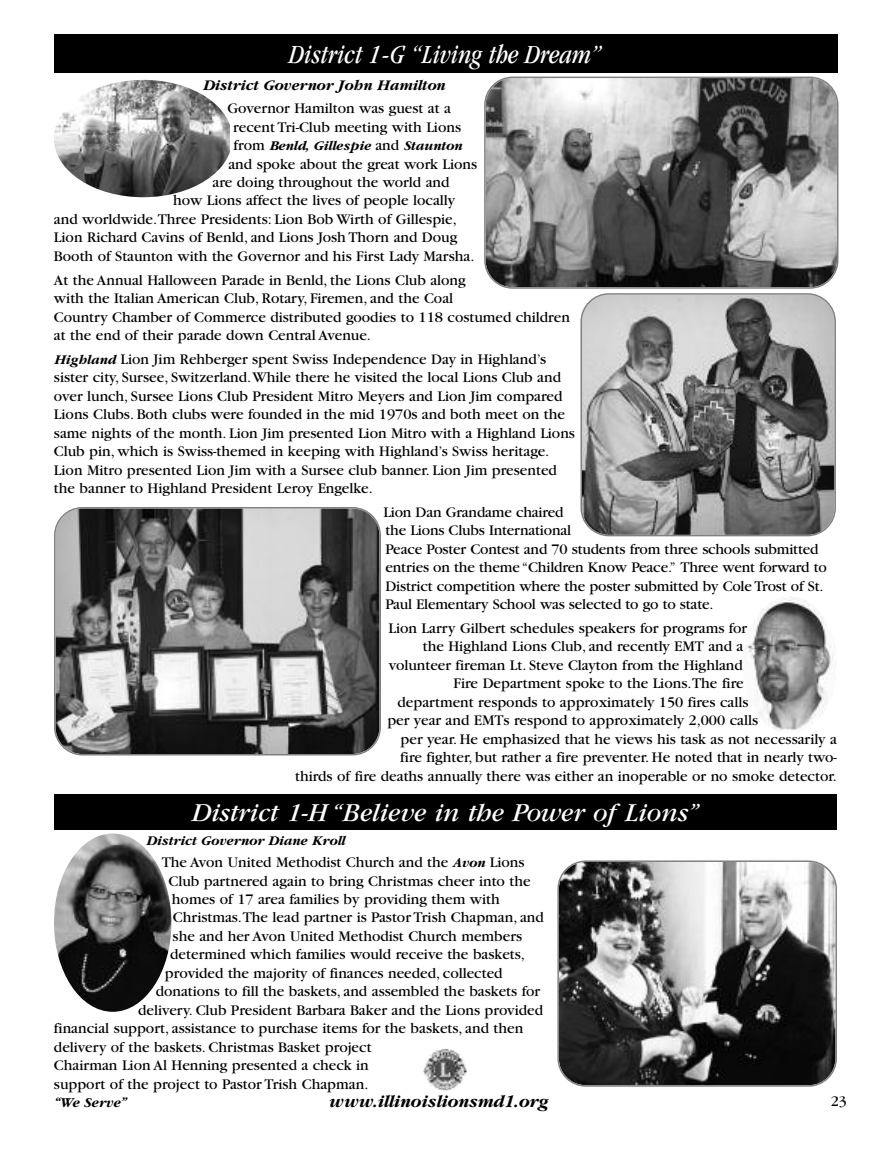
<style>
.page{position:relative;width:891px;height:1161px;background:#fff}
.page>*{position:absolute;margin:0;border:0;box-sizing:border-box;transform-origin:0 0}
.t1{font:italic 27px "Garamond";color:#fff}
.t2{font:italic condensed 27px "Garamond";color:#fff}
.t3{font:italic 700 18px "Garamond";color:#000}
.t4{font:15.3px/18.5px "Garamond";color:#000}
.t5{font:italic 700 15.3px "Garamond";color:#000}
.t6{font:italic 700 14.25px "Garamond";color:#000}
.t7{font:italic 700 13.8px "Garamond";color:#000}
.s1{font-weight:400;font-style:normal;font-size:15.3px}
.s2{font-weight:700;font-style:italic;font-size:13.8px}
</style>
<div class="page">
<svg style="left:557px;top:860px;width:280px;height:227px;background:#6d6d6d"></svg>
<img style="left:423px;top:1049px;width:44px;height:41px">
<div style="left:54px;top:35px;width:783px;height:38px;background:#000"></div>
<img style="left:54px;top:80px;width:176px;height:117px">
<svg style="left:484px;top:77px;width:354px;height:212px;background:#7f7f7f"></svg>
<svg style="left:580px;top:293px;width:256px;height:243px;background:#8a8a8a"></svg>
<svg style="left:54px;top:507px;width:327px;height:249px;background:#767676"></svg>
<img style="left:743px;top:596px;width:94px;height:137px;border-radius:50%">
<div style="left:54px;top:794px;width:783px;height:35px;background:#000"></div>
<img style="left:54px;top:834px;width:117px;height:178px;border-radius:50%">
<h1 class="t2" style="left:289px;top:44px;width:314px">District 1-G “Living the Dream”</h1>
<p class="t5" style="left:203px;top:76px;width:244px">District Governor John Hamilton</p>
<p class="t4" style="left:233px;top:101px;width:229px;text-indent:-6px">Governor Hamilton was guest at a recent Tri-Club meeting with Lions</p>
<p class="t7" style="left:234px;top:137px;width:230px"><span class="s1">from</span> Benld, Gillespie <span class="s1">and</span> Staunton</p>
<p class="t4" style="left:228px;top:156px;width:250px">and spoke about the great work Lions</p>
<p class="t4" style="left:213px;top:174px;width:239px">are doing throughout the world and</p>
<p class="t4" style="left:173px;top:193px;width:283px">how Lions affect the lives of people locally</p>
<p class="t4" style="left:54px;top:211px;width:404px">and worldwide.Three Presidents: Lion Bob Wirth of Gillespie,</p>
<p class="t4" style="left:54px;top:230px;width:405px">Lion Richard Cavins of Benld, and Lions Josh Thorn and Doug</p>
<p class="t4" style="left:54px;top:248px;width:422px">Booth of Staunton with the Governor and his First Lady Marsha.</p>
<p class="t4" style="left:54px;top:272px;width:517px">At the Annual Halloween Parade in Benld, the Lions Club along<br>with the Italian American Club, Rotary, Firemen, and the Coal<br>Country Chamber of Commerce distributed goodies to 118 costumed children at the end of their parade down Central Avenue.</p>
<p class="t4" style="left:54px;top:351px;width:523px"><span class="s2">Highland</span> Lion Jim Rehberger spent Swiss Independence Day in Highland’s sister city, Sursee, Switzerland.While there he visited the local Lions Club and over lunch, Sursee Lions Club President Mitro Meyers and Lion Jim compared Lions Clubs. Both clubs were founded in the mid 1970s and both meet on the same nights of the month. Lion Jim presented Lion Mitro with a Highland Lions Club pin, which is Swiss-themed in keeping with Highland’s Swiss heritage.<br>Lion Mitro presented Lion Jim with a Sursee club banner. Lion Jim presented the banner to Highland President Leroy Engelke.</p>
<p class="t4" style="left:383px;top:504px;width:445px">Lion Dan Grandame chaired<br>the Lions Clubs International<br>Peace Poster Contest and 70 students from three schools submitted entries on the theme “Children Know Peace.” Three went forward to District competition where the poster submitted by Cole Trost of St.<br>Paul Elementary School was selected to go to state.</p>
<p class="t4" style="left:388px;top:620px;width:360px">Lion Larry Gilbert schedules speakers for programs for</p>
<p class="t4" style="left:423px;top:639px;width:322px">the Highland Lions Club, and recently EMT and a</p>
<p class="t4" style="left:389px;top:657px;width:356px">volunteer fireman Lt. Steve Clayton from the Highland</p>
<p class="t4" style="left:454px;top:676px;width:292px">Fire Department spoke to the Lions.The fire</p>
<p class="t4" style="left:398px;top:694px;width:352px">department responds to approximately 150 fires calls</p>
<p class="t4" style="left:387px;top:713px;width:372px">per year and EMTs respond to approximately 2,000 calls</p>
<p class="t4" style="left:401px;top:731px;width:438px">per year. He emphasized that he views his task as not necessarily a</p>
<p class="t4" style="left:400px;top:750px;width:438px">fire fighter, but rather a fire preventer. He noted that in nearly two-</p>
<p class="t4" style="left:295px;top:768px;width:543px">thirds of fire deaths annually there was either an inoperable or no smoke detector.</p>
<h1 class="t1" style="left:192px;top:804px;width:509px">District 1-H “Believe in the Power of Lions”</h1>
<p class="t7" style="left:146px;top:832px;width:200px">District Governor Diane Kroll</p>
<p class="t4" style="left:162px;top:854px;width:364px">The Avon United Methodist Church and the <span class="s2">Avon</span> Lions</p>
<p class="t4" style="left:169px;top:873px;width:364px">Club partnered again to bring Christmas cheer into the</p>
<p class="t4" style="left:172px;top:891px;width:329px">homes of 17 area families by providing them with</p>
<p class="t4" style="left:173px;top:910px;width:373px">Christmas.The lead partner is Pastor Trish Chapman, and</p>
<p class="t4" style="left:173px;top:928px;width:351px">she and her Avon United Methodist Church members</p>
<p class="t4" style="left:170px;top:947px;width:356px">determined which families would receive the baskets,</p>
<p class="t4" style="left:165px;top:965px;width:339px">provided the majority of finances needed, collected</p>
<p class="t4" style="left:156px;top:984px;width:386px">donations to fill the baskets, and assembled the baskets for</p>
<p class="t4" style="left:138px;top:1002px;width:407px">delivery. Club President Barbara Baker and the Lions provided</p>
<p class="t4" style="left:54px;top:1021px;width:471px">financial support, assistance to purchase items for the baskets, and then</p>
<p class="t4" style="left:54px;top:1039px;width:319px">delivery of the baskets. Christmas Basket project</p>
<p class="t4" style="left:54px;top:1057px;width:316px">Chairman Lion Al Henning presented a check in</p>
<p class="t4" style="left:54px;top:1076px;width:316px">support of the project to Pastor Trish Chapman.</p>
<p class="t6" style="left:54px;top:1094px;width:74px">“We Serve”</p>
<p class="t3" style="left:329px;top:1091px;width:221px">www.illinoislionsmd1.org</p>
<p class="t4" style="left:831px;top:1093px;width:18px">23</p>
</div>
